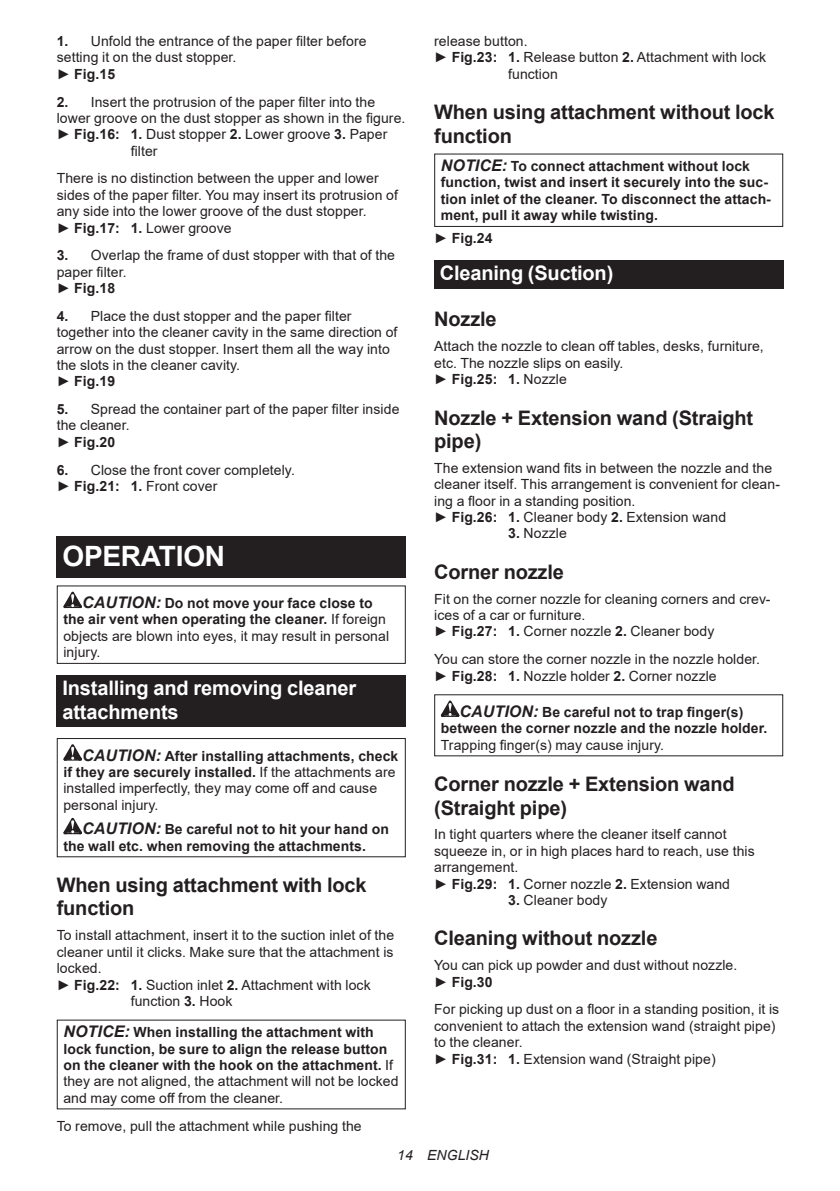
<style>
.page{position:relative;width:840px;height:1191px;background:#fff}
.page>*{position:absolute;margin:0;border:0;box-sizing:border-box;transform-origin:0 0}
.t1{font:700 28px "Arial";letter-spacing:-.01em;color:#fff}
.t2{font:700 20px/23.4px "Arial";letter-spacing:-.01em;color:#231f20}
.t3{font:700 20px/23.4px "Arial";letter-spacing:-.01em;color:#fff}
.t4{font:14px/16.4px "Arial";letter-spacing:.005em;color:#231f20}
.t5{font:700 14px/16.4px "Arial";letter-spacing:.005em;color:#231f20}
.t6{font:italic 14px "Arial";letter-spacing:.005em;color:#231f20}
.s1{font-weight:700}
.s2{font-weight:700;font-style:italic;font-size:16px}
.s3{font-style:italic;font-size:16px}
.s4{font-weight:400}
</style>
<div class="page">
<div style="left:57px;top:536px;width:348px;height:41px;background:#231f20"></div>
<svg style="left:63px;top:591px;width:19px;height:17px"></svg>
<div style="left:57px;top:585px;width:348px;height:79px;border:1px solid #231f20"></div>
<div style="left:57px;top:675px;width:348px;height:52px;background:#231f20"></div>
<svg style="left:63px;top:744px;width:19px;height:16px"></svg>
<svg style="left:63px;top:818px;width:19px;height:16px"></svg>
<div style="left:57px;top:738px;width:348px;height:119px;border:1px solid #231f20"></div>
<div style="left:434px;top:153px;width:348px;height:74px;border:1px solid #231f20"></div>
<div style="left:434px;top:260px;width:348px;height:29px;background:#231f20"></div>
<svg style="left:440px;top:700px;width:19px;height:17px"></svg>
<p class="t4" style="left:57px;top:33px;width:311px"><span class="s1">1.</span> Unfold the entrance of the paper filter before setting it on the dust stopper.<br>► <span class="s1">Fig.15</span></p>
<p class="t4" style="left:57px;top:93px;width:320px"><span class="s1">2.</span> Insert the protrusion of the paper filter into the</p>
<p class="t4" style="left:57px;top:110px;width:350px">lower groove on the dust stopper as shown in the figure.</p>
<p class="t4" style="left:57px;top:126px;width:332px">► <span class="s1">Fig.16: 1.</span> Dust stopper <span class="s1">2.</span> Lower groove <span class="s1">3.</span> Paper</p>
<p class="t4" style="left:131px;top:142px;width:28px">filter</p>
<p class="t4" style="left:57px;top:170px;width:342px">There is no distinction between the upper and lower sides of the paper filter. You may insert its protrusion of any side into the lower groove of the dust stopper.<br>► <span class="s1">Fig.17: 1.</span> Lower groove</p>
<p class="t4" style="left:57px;top:247px;width:339px"><span class="s1">3.</span> Overlap the frame of dust stopper with that of the paper filter.<br>► <span class="s1">Fig.18</span></p>
<p class="t4" style="left:57px;top:308px;width:342px"><span class="s1">4.</span> Place the dust stopper and the paper filter together into the cleaner cavity in the same direction of arrow on the dust stopper. Insert them all the way into the slots in the cleaner cavity.<br>► <span class="s1">Fig.19</span></p>
<p class="t4" style="left:57px;top:401px;width:344px"><span class="s1">5.</span> Spread the container part of the paper filter inside the cleaner.<br>► <span class="s1">Fig.20</span></p>
<p class="t4" style="left:57px;top:461px;width:239px"><span class="s1">6.</span> Close the front cover completely. ► <span class="s1">Fig.21: 1.</span> Front cover</p>
<h1 class="t1" style="left:62px;top:536px;width:164px">OPERATION</h1>
<p class="t4" style="left:63px;top:595px;width:327px;text-indent:19px"><span class="s2">CAUTION:</span> <span class="s1">Do not move your face close to the air vent when operating the cleaner.</span> If foreign objects are blown into eyes, it may result in personal injury.</p>
<h2 class="t3" style="left:62px;top:676px;width:295px">Installing and removing cleaner attachments</h2>
<p class="t4" style="left:63px;top:747px;width:336px;text-indent:19px"><span class="s2">CAUTION:</span> <span class="s1">After installing attachments, check if they are securely installed.</span> If the attachments are installed imperfectly, they may come off and cause personal injury.</p>
<p class="t5" style="left:63px;top:821px;width:327px;text-indent:19px"><span class="s3">CAUTION:</span> Be careful not to hit your hand on the wall etc. when removing the attachments.</p>
<h2 class="t2" style="left:57px;top:873px;width:311px">When using attachment with lock function</h2>
<p class="t4" style="left:57px;top:927px;width:339px">To install attachment, insert it to the suction inlet of the</p>
<p class="t4" style="left:57px;top:943px;width:338px">cleaner until it clicks. Make sure that the attachment is</p>
<p class="t4" style="left:57px;top:960px;width:46px">locked.</p>
<p class="t4" style="left:57px;top:976px;width:315px">► <span class="s1">Fig.22: 1.</span> Suction inlet <span class="s1">2.</span> Attachment with lock</p>
<p class="t4" style="left:131px;top:992px;width:103px">function <span class="s1">3.</span> Hook</p>
<p class="t5" style="left:63px;top:1024px;width:336px"><span class="s3">NOTICE:</span> When installing the attachment with lock function, be sure to align the release button on the cleaner with the hook on the attachment. <span class="s4">If they are not aligned, the attachment will not be locked and may come off from the cleaner.</span></p>
<p class="t4" style="left:57px;top:1118px;width:306px">To remove, pull the attachment while pushing the</p>
<p class="t4" style="left:434px;top:33px;width:95px">release button.</p>
<p class="t4" style="left:434px;top:49px;width:333px">► <span class="s1">Fig.23: 1.</span> Release button <span class="s1">2.</span> Attachment with lock</p>
<p class="t4" style="left:508px;top:66px;width:51px">function</p>
<h2 class="t2" style="left:434px;top:101px;width:342px">When using attachment without lock function</h2>
<p class="t5" style="left:440px;top:158px;width:331px"><span class="s3">NOTICE:</span> To connect attachment without lock function, twist and insert it securely into the suc&shy;tion inlet of the cleaner. To disconnect the attach&shy;ment, pull it away while twisting.</p>
<p class="t5" style="left:434px;top:230px;width:60px"><span class="s4">►</span> Fig.24</p>
<h2 class="t3" style="left:439px;top:262px;width:175px">Cleaning (Suction)</h2>
<h2 class="t2" style="left:434px;top:308px;width:64px">Nozzle</h2>
<p class="t4" style="left:434px;top:338px;width:331px">Attach the nozzle to clean off tables, desks, furniture, etc. The nozzle slips on easily.<br>► <span class="s1">Fig.25: 1.</span> Nozzle</p>
<h2 class="t2" style="left:434px;top:406px;width:320px">Nozzle + Extension wand (Straight pipe)</h2>
<p class="t4" style="left:434px;top:459px;width:347px">The extension wand fits in between the nozzle and the cleaner itself. This arrangement is convenient for clean&shy;ing a floor in a standing position.<br>► <span class="s1">Fig.26: 1.</span> Cleaner body <span class="s1">2.</span> Extension wand</p>
<p class="t4" style="left:508px;top:525px;width:60px"><span class="s1">3.</span> Nozzle</p>
<h2 class="t2" style="left:434px;top:560px;width:131px">Corner nozzle</h2>
<p class="t4" style="left:434px;top:590px;width:338px">Fit on the corner nozzle for cleaning corners and crev&shy;ices of a car or furniture.<br>► <span class="s1">Fig.27: 1.</span> Corner nozzle <span class="s1">2.</span> Cleaner body</p>
<p class="t4" style="left:434px;top:651px;width:327px">You can store the corner nozzle in the nozzle holder. ► <span class="s1">Fig.28: 1.</span> Nozzle holder <span class="s1">2.</span> Corner nozzle</p>
<p class="t5" style="left:440px;top:704px;width:328px;text-align:center"><span class="s3">CAUTION:</span> Be careful not to trap finger(s) between the corner nozzle and the nozzle holder.</p>
<p class="t4" style="left:440px;top:736px;width:224px">Trapping finger(s) may cause injury.</p>
<h2 class="t2" style="left:434px;top:772px;width:302px">Corner nozzle + Extension wand (Straight pipe)</h2>
<p class="t4" style="left:434px;top:826px;width:322px">In tight quarters where the cleaner itself cannot squeeze in, or in high places hard to reach, use this arrangement.<br>► <span class="s1">Fig.29: 1.</span> Corner nozzle <span class="s1">2.</span> Extension wand</p>
<p class="t4" style="left:508px;top:891px;width:101px"><span class="s1">3.</span> Cleaner body</p>
<h2 class="t2" style="left:434px;top:927px;width:225px">Cleaning without nozzle</h2>
<p class="t4" style="left:434px;top:957px;width:304px">You can pick up powder and dust without nozzle. ► <span class="s1">Fig.30</span></p>
<p class="t4" style="left:434px;top:1001px;width:346px">For picking up dust on a floor in a standing position, it is convenient to attach the extension wand (straight pipe) to the cleaner.<br>► <span class="s1">Fig.31: 1.</span> Extension wand (Straight pipe)</p>
<p class="t6" style="left:397px;top:1146px;width:93px">14 ENGLISH</p>
</div>
